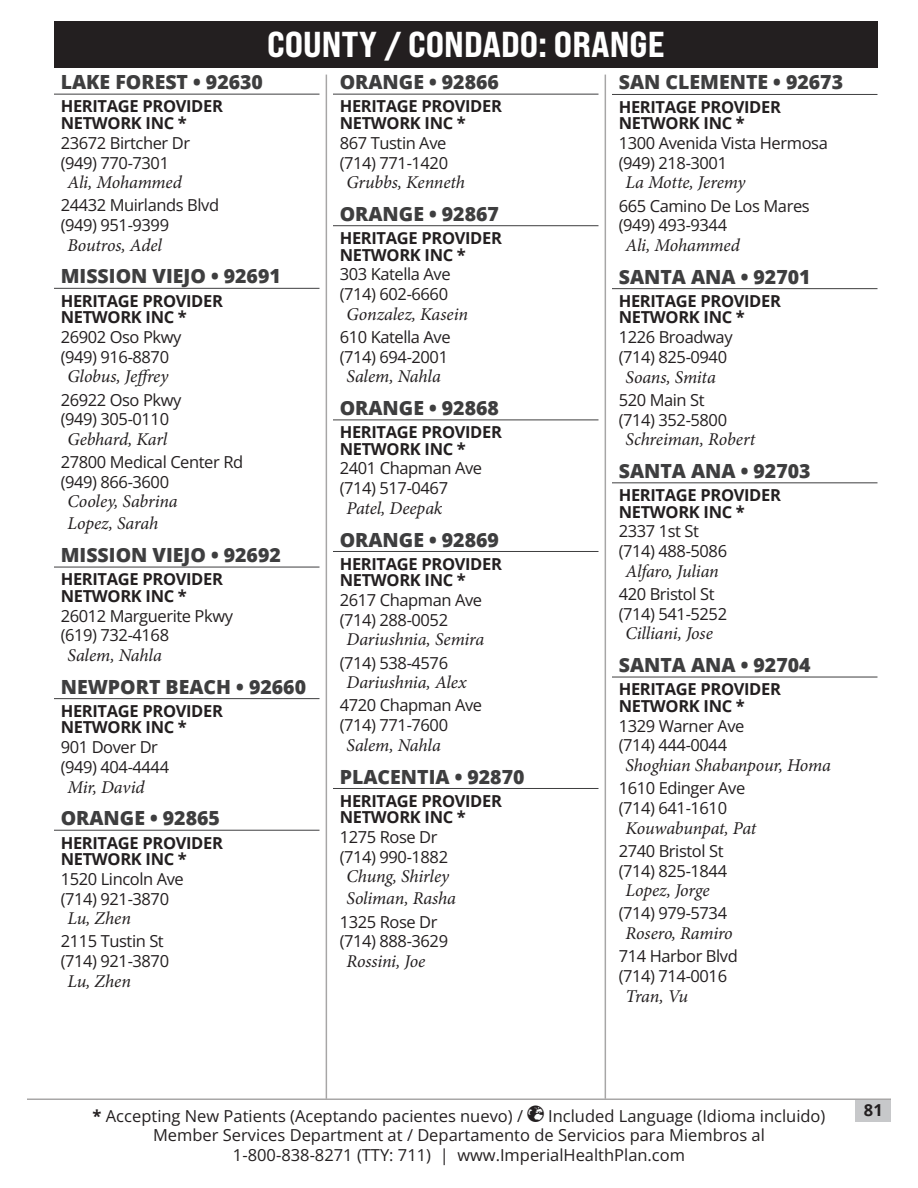
<style>
.page{position:relative;width:918px;height:1188px;background:#fff}
.page>*{position:absolute;margin:0;border:0;box-sizing:border-box;transform-origin:0 0}
.t1{font:36px "Bebas Neue Pro Exp Eb";color:#fff}
.City{font:800 19.5px "Open Sans";color:#3e3e3f}
.Pro{font:italic 18px "Minion Pro";letter-spacing:-.01em;color:#231f20}
.Group{font:700 16.5px/16.5px "Open Sans";letter-spacing:-.02em;color:#231f20}
.Phone{font:16.5px "Open Sans";letter-spacing:-.025em;color:#231f20}
.Address{font:16.5px "Open Sans";letter-spacing:-.025em;color:#231f20}
.Address-2{font:16.5px "Open Sans";color:#231f20}
.s1{font-weight:700}
</style>
<div class="page">
<div style="left:54px;top:21px;width:824px;height:46px;background:#231f20"></div>
<div style="left:856px;top:1100px;width:35px;height:21px;background:#c7c8ca"></div>
<hr style="left:27px;top:1098px;width:864px;height:2px;background:#231f20">
<hr style="left:326px;top:75px;width:1px;height:1023px;background:#231f20">
<hr style="left:605px;top:75px;width:1px;height:1023px;background:#231f20">
<hr style="left:54px;top:94px;width:266px;height:1px;background:#3e3e3f">
<hr style="left:54px;top:288px;width:266px;height:1px;background:#3e3e3f">
<hr style="left:54px;top:567px;width:266px;height:1px;background:#3e3e3f">
<hr style="left:54px;top:698px;width:266px;height:1px;background:#3e3e3f">
<hr style="left:54px;top:830px;width:266px;height:1px;background:#3e3e3f">
<hr style="left:333px;top:94px;width:265px;height:1px;background:#3e3e3f">
<hr style="left:333px;top:225px;width:265px;height:1px;background:#3e3e3f">
<hr style="left:333px;top:420px;width:265px;height:1px;background:#3e3e3f">
<hr style="left:333px;top:551px;width:265px;height:1px;background:#3e3e3f">
<hr style="left:333px;top:788px;width:265px;height:1px;background:#3e3e3f">
<hr style="left:612px;top:94px;width:266px;height:1px;background:#3e3e3f">
<hr style="left:612px;top:288px;width:266px;height:1px;background:#3e3e3f">
<hr style="left:612px;top:482px;width:266px;height:1px;background:#3e3e3f">
<hr style="left:612px;top:677px;width:266px;height:1px;background:#3e3e3f">
<h1 class="t1" style="left:267px;top:22px;width:399px">COUNTY / CONDADO: ORANGE</h1>
<p class="City" style="left:61px;top:67px;width:204px">LAKE FOREST • 92630</p>
<p class="Group" style="left:61px;top:98px;width:164px">HERITAGE PROVIDER<br>NETWORK INC *</p>
<p class="Address" style="left:61px;top:131px;width:131px">23672 Birtcher Dr</p>
<p class="Phone" style="left:61px;top:151px;width:110px">(949) 770-7301</p>
<p class="Pro" style="left:68px;top:170px;width:116px">Ali, Mohammed</p>
<p class="Address" style="left:61px;top:194px;width:160px">24432 Muirlands Blvd</p>
<p class="Phone" style="left:61px;top:214px;width:110px">(949) 951-9399</p>
<p class="Pro" style="left:68px;top:233px;width:96px">Boutros, Adel</p>
<p class="City" style="left:61px;top:261px;width:222px">MISSION VIEJO • 92691</p>
<p class="Group" style="left:61px;top:292px;width:164px">HERITAGE PROVIDER<br>NETWORK INC *</p>
<p class="Address" style="left:61px;top:326px;width:122px">26902 Oso Pkwy</p>
<p class="Phone" style="left:61px;top:345px;width:110px">(949) 916-8870</p>
<p class="Pro" style="left:68px;top:364px;width:103px">Globus, Jeffrey</p>
<p class="Address" style="left:61px;top:388px;width:122px">26922 Oso Pkwy</p>
<p class="Phone" style="left:61px;top:408px;width:110px">(949) 305-0110</p>
<p class="Pro" style="left:68px;top:427px;width:101px">Gebhard, Karl</p>
<p class="Address" style="left:61px;top:451px;width:184px">27800 Medical Center Rd</p>
<p class="Phone" style="left:61px;top:471px;width:110px">(949) 866-3600</p>
<p class="Pro" style="left:68px;top:489px;width:112px">Cooley, Sabrina</p>
<p class="Pro" style="left:68px;top:511px;width:92px">Lopez, Sarah</p>
<p class="City" style="left:61px;top:540px;width:222px">MISSION VIEJO • 92692</p>
<p class="Group" style="left:61px;top:571px;width:164px">HERITAGE PROVIDER<br>NETWORK INC *</p>
<p class="Address" style="left:61px;top:604px;width:174px">26012 Marguerite Pkwy</p>
<p class="Phone" style="left:61px;top:624px;width:110px">(619) 732-4168</p>
<p class="Pro" style="left:68px;top:643px;width:96px">Salem, Nahla</p>
<p class="City" style="left:61px;top:672px;width:247px">NEWPORT BEACH • 92660</p>
<p class="Group" style="left:61px;top:702px;width:164px">HERITAGE PROVIDER<br>NETWORK INC *</p>
<p class="Address" style="left:61px;top:736px;width:99px">901 Dover Dr</p>
<p class="Phone" style="left:61px;top:756px;width:110px">(949) 404-4444</p>
<p class="Pro" style="left:68px;top:774px;width:79px">Mir, David</p>
<p class="City" style="left:61px;top:803px;width:161px">ORANGE • 92865</p>
<p class="Group" style="left:61px;top:834px;width:164px">HERITAGE PROVIDER<br>NETWORK INC *</p>
<p class="Address" style="left:61px;top:868px;width:125px">1520 Lincoln Ave</p>
<p class="Phone" style="left:61px;top:887px;width:110px">(714) 921-3870</p>
<p class="Pro" style="left:68px;top:906px;width:65px">Lu, Zhen</p>
<p class="Address" style="left:61px;top:930px;width:105px">2115 Tustin St</p>
<p class="Phone" style="left:61px;top:950px;width:110px">(714) 921-3870</p>
<p class="Pro" style="left:68px;top:969px;width:65px">Lu, Zhen</p>
<p class="City" style="left:340px;top:67px;width:161px">ORANGE • 92866</p>
<p class="Group" style="left:340px;top:98px;width:164px">HERITAGE PROVIDER<br>NETWORK INC *</p>
<p class="Address" style="left:340px;top:131px;width:108px">867 Tustin Ave</p>
<p class="Phone" style="left:340px;top:151px;width:110px">(714) 771-1420</p>
<p class="Pro" style="left:346px;top:170px;width:120px">Grubbs, Kenneth</p>
<p class="City" style="left:340px;top:199px;width:161px">ORANGE • 92867</p>
<p class="Group" style="left:340px;top:229px;width:164px">HERITAGE PROVIDER<br>NETWORK INC *</p>
<p class="Address" style="left:340px;top:263px;width:112px">303 Katella Ave</p>
<p class="Phone" style="left:340px;top:283px;width:110px">(714) 602-6660</p>
<p class="Pro" style="left:346px;top:302px;width:123px">Gonzalez, Kasein</p>
<p class="Address" style="left:340px;top:326px;width:112px">610 Katella Ave</p>
<p class="Phone" style="left:340px;top:345px;width:110px">(714) 694-2001</p>
<p class="Pro" style="left:346px;top:364px;width:96px">Salem, Nahla</p>
<p class="City" style="left:340px;top:393px;width:161px">ORANGE • 92868</p>
<p class="Group" style="left:340px;top:424px;width:164px">HERITAGE PROVIDER<br>NETWORK INC *</p>
<p class="Address" style="left:340px;top:457px;width:144px">2401 Chapman Ave</p>
<p class="Phone" style="left:340px;top:477px;width:110px">(714) 517-0467</p>
<p class="Pro" style="left:346px;top:496px;width:97px">Patel, Deepak</p>
<p class="City" style="left:340px;top:525px;width:161px">ORANGE • 92869</p>
<p class="Group" style="left:340px;top:555px;width:164px">HERITAGE PROVIDER<br>NETWORK INC *</p>
<p class="Address" style="left:340px;top:589px;width:144px">2617 Chapman Ave</p>
<p class="Phone" style="left:340px;top:609px;width:110px">(714) 288-0052</p>
<p class="Pro" style="left:346px;top:627px;width:139px">Dariushnia, Semira</p>
<p class="Phone" style="left:340px;top:651px;width:110px">(714) 538-4576</p>
<p class="Pro" style="left:346px;top:670px;width:122px">Dariushnia, Alex</p>
<p class="Address" style="left:340px;top:694px;width:144px">4720 Chapman Ave</p>
<p class="Phone" style="left:340px;top:714px;width:110px">(714) 771-7600</p>
<p class="Pro" style="left:346px;top:733px;width:96px">Salem, Nahla</p>
<p class="City" style="left:340px;top:762px;width:186px">PLACENTIA • 92870</p>
<p class="Group" style="left:340px;top:792px;width:164px">HERITAGE PROVIDER<br>NETWORK INC *</p>
<p class="Address" style="left:340px;top:826px;width:99px">1275 Rose Dr</p>
<p class="Phone" style="left:340px;top:846px;width:110px">(714) 990-1882</p>
<p class="Pro" style="left:346px;top:864px;width:104px">Chung, Shirley</p>
<p class="Pro" style="left:346px;top:886px;width:111px">Soliman, Rasha</p>
<p class="Address" style="left:340px;top:910px;width:99px">1325 Rose Dr</p>
<p class="Phone" style="left:340px;top:930px;width:110px">(714) 888-3629</p>
<p class="Pro" style="left:346px;top:949px;width:80px">Rossini, Joe</p>
<p class="City" style="left:619px;top:68px;width:226px">SAN CLEMENTE • 92673</p>
<p class="Group" style="left:619px;top:98px;width:164px">HERITAGE PROVIDER<br>NETWORK INC *</p>
<p class="Address" style="left:619px;top:132px;width:211px">1300 Avenida Vista Hermosa</p>
<p class="Phone" style="left:619px;top:152px;width:110px">(949) 218-3001</p>
<p class="Pro" style="left:626px;top:170px;width:122px">La Motte, Jeremy</p>
<p class="Address" style="left:619px;top:194px;width:192px">665 Camino De Los Mares</p>
<p class="Phone" style="left:619px;top:214px;width:110px">(949) 493-9344</p>
<p class="Pro" style="left:626px;top:233px;width:116px">Ali, Mohammed</p>
<p class="City" style="left:619px;top:262px;width:193px">SANTA ANA • 92701</p>
<p class="Group" style="left:619px;top:292px;width:164px">HERITAGE PROVIDER<br>NETWORK INC *</p>
<p class="Address" style="left:619px;top:326px;width:115px">1226 Broadway</p>
<p class="Phone" style="left:619px;top:346px;width:110px">(714) 825-0940</p>
<p class="Pro" style="left:626px;top:364px;width:92px">Soans, Smita</p>
<p class="Address" style="left:619px;top:389px;width:87px">520 Main St</p>
<p class="Phone" style="left:619px;top:408px;width:110px">(714) 352-5800</p>
<p class="Pro" style="left:626px;top:427px;width:131px">Schreiman, Robert</p>
<p class="City" style="left:619px;top:456px;width:193px">SANTA ANA • 92703</p>
<p class="Group" style="left:619px;top:486px;width:164px">HERITAGE PROVIDER<br>NETWORK INC *</p>
<p class="Address" style="left:619px;top:520px;width:82px">2337 1st St</p>
<p class="Phone" style="left:619px;top:540px;width:110px">(714) 488-5086</p>
<p class="Pro" style="left:626px;top:559px;width:95px">Alfaro, Julian</p>
<p class="Address" style="left:619px;top:583px;width:97px">420 Bristol St</p>
<p class="Phone" style="left:619px;top:603px;width:110px">(714) 541-5252</p>
<p class="Pro" style="left:626px;top:621px;width:89px">Cilliani, Jose</p>
<p class="City" style="left:619px;top:650px;width:193px">SANTA ANA • 92704</p>
<p class="Group" style="left:619px;top:681px;width:164px">HERITAGE PROVIDER<br>NETWORK INC *</p>
<p class="Address" style="left:619px;top:714px;width:127px">1329 Warner Ave</p>
<p class="Phone" style="left:619px;top:734px;width:110px">(714) 444-0044</p>
<p class="Pro" style="left:626px;top:753px;width:207px">Shoghian Shabanpour, Homa</p>
<p class="Address" style="left:619px;top:777px;width:128px">1610 Edinger Ave</p>
<p class="Phone" style="left:619px;top:797px;width:110px">(714) 641-1610</p>
<p class="Pro" style="left:626px;top:815px;width:132px">Kouwabunpat, Pat</p>
<p class="Address" style="left:619px;top:840px;width:106px">2740 Bristol St</p>
<p class="Phone" style="left:619px;top:859px;width:110px">(714) 825-1844</p>
<p class="Pro" style="left:626px;top:878px;width:86px">Lopez, Jorge</p>
<p class="Phone" style="left:619px;top:902px;width:110px">(714) 979-5734</p>
<p class="Pro" style="left:626px;top:921px;width:109px">Rosero, Ramiro</p>
<p class="Address" style="left:619px;top:945px;width:121px">714 Harbor Blvd</p>
<p class="Phone" style="left:619px;top:965px;width:110px">(714) 714-0016</p>
<p class="Pro" style="left:626px;top:984px;width:64px">Tran, Vu</p>
<p class="Address-2" style="left:93px;top:1104px;width:432px"><span class="s1">*</span> Accepting New Patients (Aceptando pacientes nuevo) /</p>
<p class="Address-2" style="left:548px;top:1104px;width:279px">Included Language (Idioma incluido)</p>
<p class="Address-2" style="left:153px;top:1124px;width:613px">Member Services Department at / Departamento de Servicios para Miembros al</p>
<p class="Address-2" style="left:233px;top:1143px;width:454px">1-800-838-8271 (TTY: 711) | www.ImperialHealthPlan.com</p>
<p class="Group" style="left:864px;top:1101px;width:20px">81</p>
</div>
